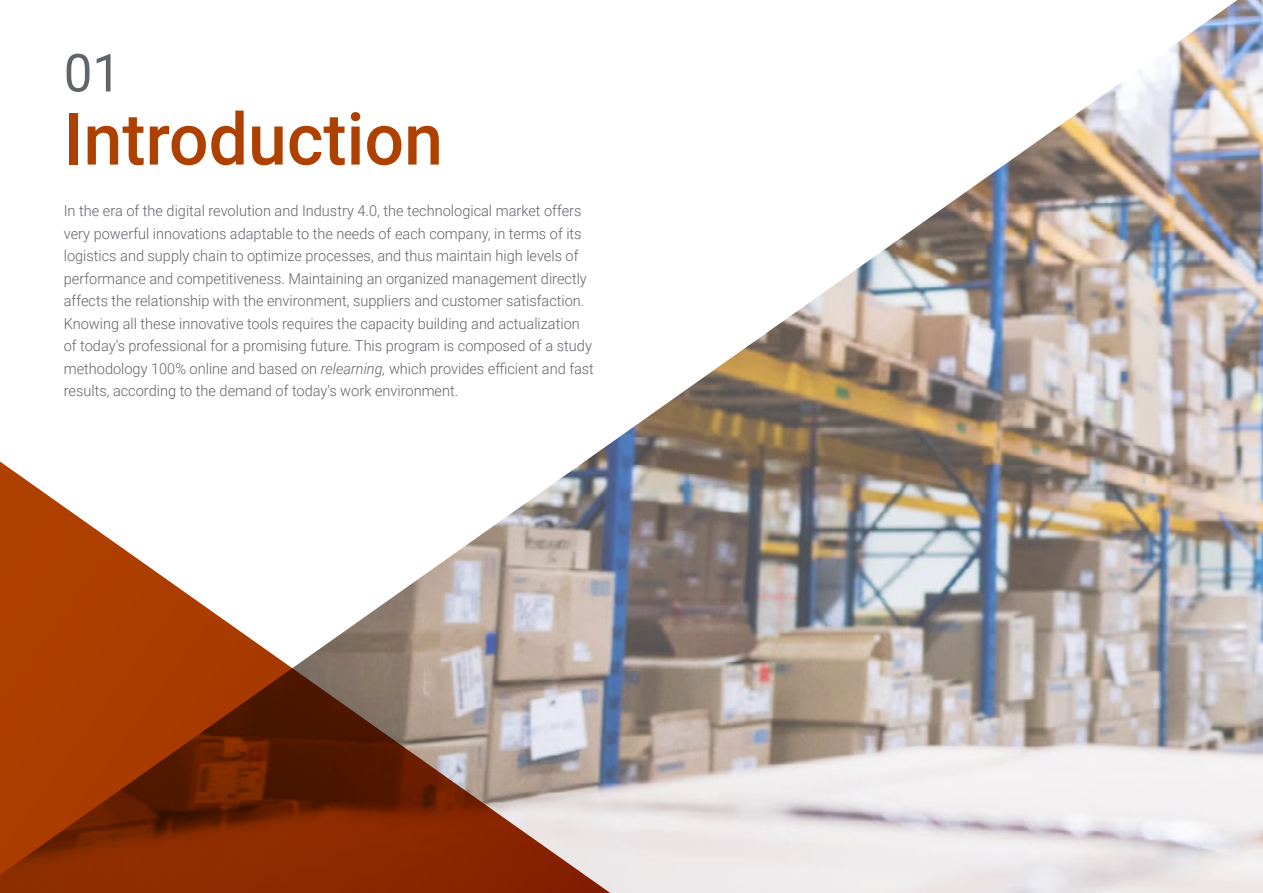
<style>
.page{position:relative;width:1263px;height:893px;background:#fff}
.page>*{position:absolute;margin:0;border:0;box-sizing:border-box;transform-origin:0 0}
.t1{font:500 72px "Roboto";color:#ae4000}
.t2{font:52.5px "Roboto";color:#61646a}
.t3{font:300 15px/22.5px "Roboto";color:#61646a}
.s1{font-style:italic}
</style>
<div class="page">
<img style="left:606px;top:0;width:657px;height:893px">
<svg style="left:0;top:446px;width:640px;height:447px"></svg>
<h2 class="t2" style="left:64px;top:36px;width:59px">01</h2>
<h1 class="t1" style="left:64px;top:89px;width:381px">Introduction</h1>
<p class="t3" style="left:64px;top:199px;width:532px">In the era of the digital revolution and Industry 4.0, the technological market offers very powerful innovations adaptable to the needs of each company, in terms of its logistics and supply chain to optimize processes, and thus maintain high levels of performance and competitiveness. Maintaining an organized management directly affects the relationship with the environment, suppliers and customer satisfaction.<br>Knowing all these innovative tools requires the capacity building and actualization of today's professional for a promising future. This program is composed of a study methodology 100% online and based on <span class="s1">relearning,</span> which provides efficient and fast results, according to the demand of today's work environment.</p>
</div>
